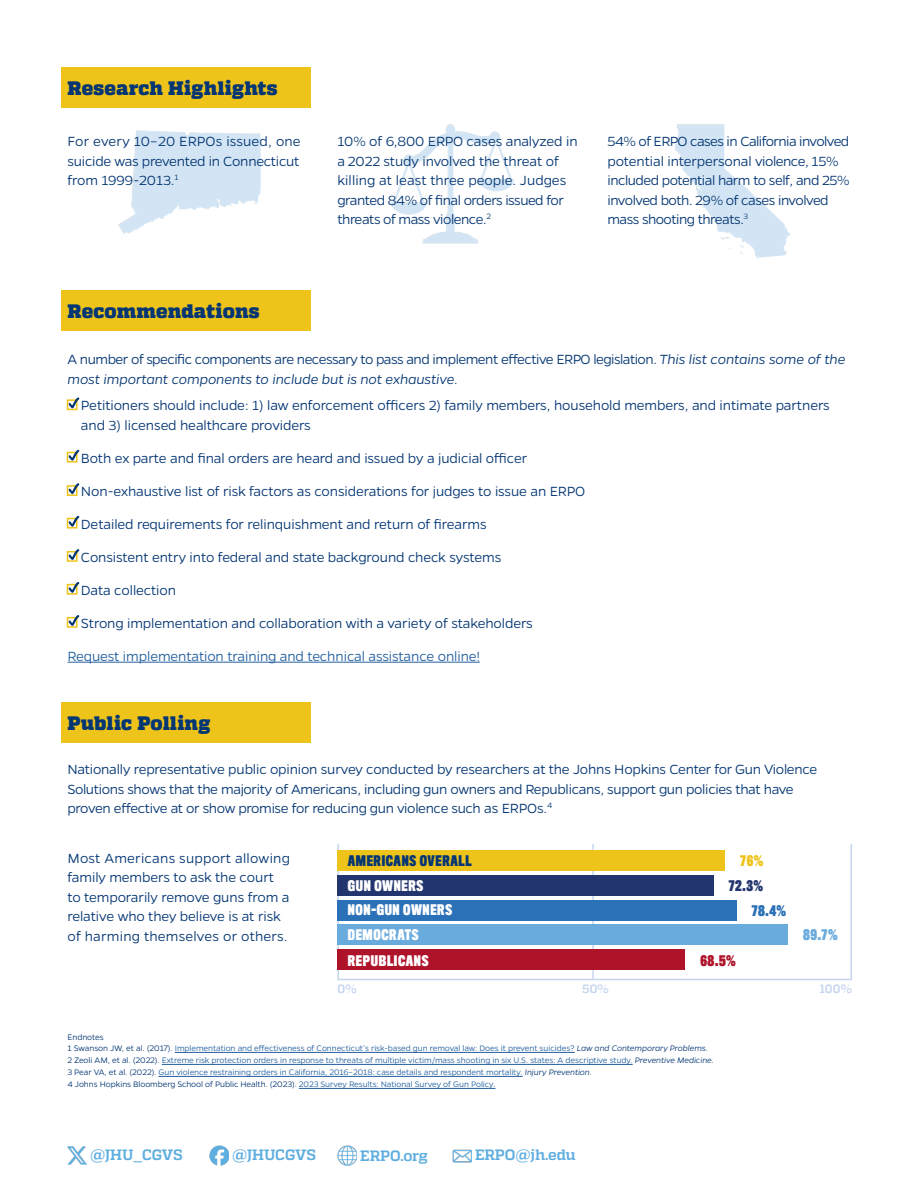
<style>
.page{position:relative;width:918px;height:1188px;background:#fff}
.page>*{position:absolute;margin:0;border:0;box-sizing:border-box;transform-origin:0 0}
.t1{font:900 19.5px "Quadon";letter-spacing:.005em;color:#043673}
.t2{font:300 15px/19.5px "Gentona";letter-spacing:-.015em;color:#043673}
.t3{font:300 15px/19.5px "Gentona";letter-spacing:-.035em;color:#043673}
.t4{font:300 15px "Gentona";letter-spacing:-.01em;color:#215e9e}
.t5{font:700 15px "Quadon";letter-spacing:-.01em;color:#5eaee0}
.t6{font:700 13.5px "Titling Gothic FB Comp";letter-spacing:.05em;color:#fff}
.t7{font:700 13.5px "Titling Gothic FB Comp";letter-spacing:.05em;color:#043673}
.t8{font:700 13.5px "Titling Gothic FB Comp";color:#23356e}
.t9{font:700 13.5px "Titling Gothic FB Comp";color:#2b71b8}
.t10{font:700 13.5px "Titling Gothic FB Comp";color:#6aabde}
.t11{font:700 13.5px "Titling Gothic FB Comp";color:#ae132a}
.t12{font:700 13.5px "Titling Gothic FB Comp";color:#efc41a}
.t13{font:700 12px "Quadon";color:#c6d5ee}
.t14{font:300 9px/12px "Gentona";letter-spacing:-.01em;color:#215e9e}
.t15{font:300 9px "Gentona";letter-spacing:-.01em;color:#043673}
.s1{font-style:italic}
.s2{color:#043673}
.s3{font-style:italic;color:#043673}
</style>
<div class="page">
<hr style="left:299px;top:1088px;width:197px;height:1px;background:#215e9e">
<hr style="left:851px;top:844px;width:1px;height:136px;background:#c6d5ee">
<hr style="left:338px;top:979px;width:513px;height:1px;background:#c6d5ee">
<div style="left:61px;top:290px;width:250px;height:41px;background:#efc41a"></div>
<div style="left:61px;top:702px;width:250px;height:41px;background:#efc41a"></div>
<div style="left:61px;top:67px;width:250px;height:40px;background:#efc41a"></div>
<hr style="left:68px;top:662px;width:412px;height:1px;background:#215e9e">
<hr style="left:175px;top:1052px;width:400px;height:1px;background:#215e9e">
<hr style="left:162px;top:1064px;width:471px;height:1px;background:#215e9e">
<hr style="left:158px;top:1076px;width:365px;height:1px;background:#215e9e">
<img style="left:392px;top:124px;width:121px;height:119px">
<img style="left:118px;top:130px;width:143px;height:104px">
<img style="left:675px;top:124px;width:116px;height:134px">
<div style="left:67px;top:399px;width:11px;height:11px;border:1px solid #efc41a"></div>
<svg style="left:67px;top:397px;width:13px;height:12px"></svg>
<svg style="left:67px;top:449px;width:13px;height:13px"></svg>
<div style="left:67px;top:485px;width:11px;height:11px;border:1px solid #efc41a"></div>
<svg style="left:67px;top:483px;width:13px;height:12px"></svg>
<svg style="left:67px;top:515px;width:13px;height:13px"></svg>
<div style="left:67px;top:551px;width:11px;height:11px;border:1px solid #efc41a"></div>
<svg style="left:67px;top:549px;width:13px;height:12px"></svg>
<svg style="left:67px;top:582px;width:13px;height:12px"></svg>
<div style="left:67px;top:617px;width:11px;height:11px;border:1px solid #efc41a"></div>
<svg style="left:67px;top:615px;width:13px;height:12px"></svg>
<hr style="left:592px;top:844px;width:2px;height:135px;background:#c6d5ee">
<hr style="left:337px;top:844px;width:2px;height:135px;background:#c6d5ee">
<div style="left:337px;top:875px;width:377px;height:21px;background:#23356e"></div>
<div style="left:337px;top:851px;width:388px;height:20px;background:#efc41a"></div>
<div style="left:337px;top:900px;width:400px;height:20px;background:#2b71b8"></div>
<div style="left:337px;top:950px;width:348px;height:20px;background:#ae132a"></div>
<div style="left:337px;top:924px;width:451px;height:21px;background:#6aabde"></div>
<img style="left:68px;top:1146px;width:18px;height:18px">
<img style="left:209px;top:1145px;width:19px;height:21px">
<img style="left:337px;top:1145px;width:20px;height:21px">
<img style="left:452px;top:1149px;width:19px;height:14px">
<h2 class="t1" style="left:68px;top:76px;width:212px">Research Highlights</h2>
<p class="t2" style="left:68px;top:132px;width:235px;text-align:justify">For every 10–20 ERPOs issued, one suicide was prevented in Connecticut from 1999-2013.<sup>1</sup></p>
<p class="t2" style="left:337px;top:132px;width:242px">10% of 6,800 ERPO cases analyzed in a 2022 study involved the threat of killing at least three people. Judges granted 84% of final orders issued for threats of mass violence.<sup>2</sup></p>
<p class="t3" style="left:607px;top:132px;width:244px">54% of ERPO cases in California involved potential interpersonal violence, 15% included potential harm to self, and 25% involved both. 29% of cases involved mass shooting threats.<sup>3</sup></p>
<h2 class="t1" style="left:68px;top:300px;width:194px">Recommendations</h2>
<p class="t3" style="left:68px;top:350px;width:780px">A number of specific components are necessary to pass and implement effective ERPO legislation. <span class="s1">This list contains some of the most important components to include but is not exhaustive.</span></p>
<p class="t2" style="left:81px;top:396px;width:750px">Petitioners should include: 1) law enforcement officers 2) family members, household members, and intimate partners and 3) licensed healthcare providers</p>
<p class="t2" style="left:81px;top:448px;width:448px">Both ex parte and final orders are heard and issued by a judicial officer</p>
<p class="t2" style="left:81px;top:481px;width:506px">Non-exhaustive list of risk factors as considerations for judges to issue an ERPO</p>
<p class="t2" style="left:81px;top:514px;width:407px">Detailed requirements for relinquishment and return of firearms</p>
<p class="t2" style="left:81px;top:547px;width:422px">Consistent entry into federal and state background check systems</p>
<p class="t2" style="left:81px;top:580px;width:96px">Data collection</p>
<p class="t2" style="left:81px;top:613px;width:453px">Strong implementation and collaboration with a variety of stakeholders</p>
<p class="t4" style="left:67px;top:648px;width:414px">Request implementation training and technical assistance online!</p>
<h2 class="t1" style="left:68px;top:712px;width:144px">Public Polling</h2>
<p class="t2" style="left:68px;top:759px;width:751px">Nationally representative public opinion survey conducted by researchers at the Johns Hopkins Center for Gun Violence<br>Solutions shows that the majority of Americans, including gun owners and Republicans, support gun policies that have proven effective at or show promise for reducing gun violence such as ERPOs.<sup>4</sup></p>
<p class="t2" style="left:68px;top:848px;width:224px">Most Americans support allowing family members to ask the court to temporarily remove guns from a relative who they believe is at risk of harming themselves or others.</p>
<p class="t7" style="left:348px;top:853px;width:125px">AMERICANS OVERALL</p>
<p class="t12" style="left:740px;top:853px;width:25px">76%</p>
<p class="t6" style="left:348px;top:877px;width:77px">GUN OWNERS</p>
<p class="t8" style="left:729px;top:877px;width:36px">72.3%</p>
<p class="t6" style="left:348px;top:902px;width:106px">NON-GUN OWNERS</p>
<p class="t9" style="left:752px;top:903px;width:36px">78.4%</p>
<p class="t6" style="left:348px;top:926px;width:72px">DEMOCRATS</p>
<p class="t10" style="left:803px;top:927px;width:36px">89.7%</p>
<p class="t6" style="left:348px;top:952px;width:82px">REPUBLICANS</p>
<p class="t11" style="left:700px;top:952px;width:37px">68.5%</p>
<p class="t13" style="left:337px;top:982px;width:21px">0%</p>
<p class="t13" style="left:583px;top:982px;width:28px">50%</p>
<p class="t13" style="left:820px;top:982px;width:34px">100%</p>
<p class="t15" style="left:68px;top:1032px;width:38px">Endnotes</p>
<p class="t14" style="left:68px;top:1043px;width:648px"><span class="s2">1 Swanson JW, et al. (2017).</span> Implementation and effectiveness of Connecticut’s risk-based gun removal law: Does it prevent suicides? <span class="s3">Law and Contemporary Problems.<br></span><span class="s2">2 Zeoli AM, et al. (2022).</span> Extreme risk protection orders in response to threats of multiple victim/mass shooting in six U.S. states: A descriptive study. <span class="s3">Preventive Medicine.<br></span><span class="s2">3 Pear VA, et al. (2022).</span> Gun violence restraining orders in California, 2016–2018: case details and respondent mortality. <span class="s3">Injury Prevention.<br></span><span class="s2">4 Johns Hopkins Bloomberg School of Public Health. (2023).</span> 2023 Survey Results: National Survey of Gun Policy.</p>
<p class="t5" style="left:90px;top:1146px;width:94px">@JHU_CGVS</p>
<p class="t5" style="left:232px;top:1146px;width:85px">@JHUCGVS</p>
<p class="t5" style="left:360px;top:1147px;width:69px">ERPO.org</p>
<p class="t5" style="left:475px;top:1146px;width:102px">ERPO@jh.edu</p>
</div>
